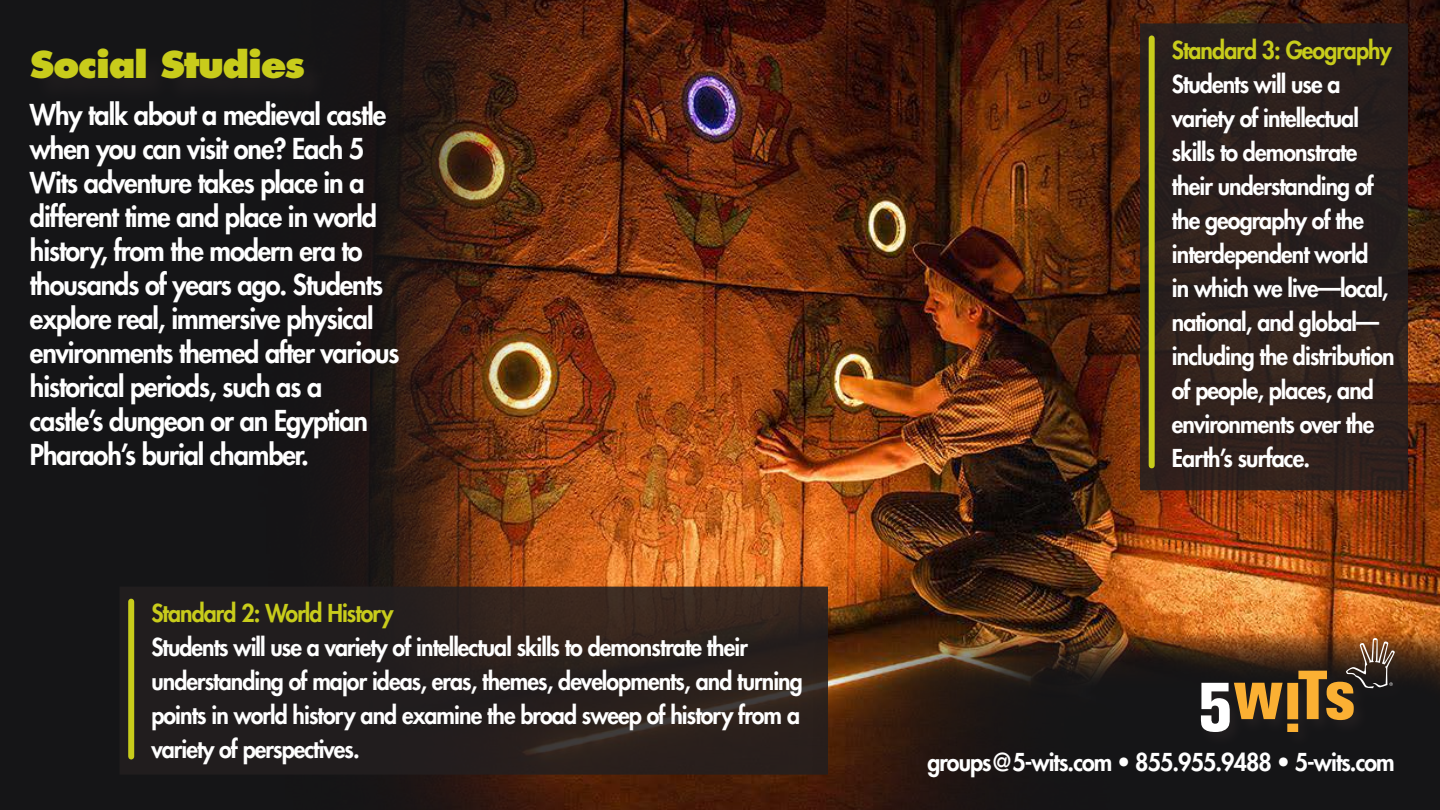
<style>
.page{position:relative;width:1440px;height:810px;background:#fff}
.page>*{position:absolute;margin:0;border:0;box-sizing:border-box;transform-origin:0 0}
.t1{font:800 36px "Futura";letter-spacing:-.04em;color:#c8cc1b}
.t2{font:800 28px/34px "Futura";letter-spacing:-.04em;color:#fff;scale:.96 1}
.t3{font:800 24px/34px "Futura";letter-spacing:-.04em;color:#fff;scale:.96 1}
.t4{font:800 24px "Futura";letter-spacing:-.04em;color:#c8cc1b;scale:.96 1}
</style>
<div class="page">
<img style="left:890px;top:0;width:550px;height:632px">
<img style="left:0;top:0;width:890px;height:809px">
<div style="left:31px;top:47px;width:300px;height:59px;background:#171618"></div>
<svg style="left:120px;top:586px;width:708px;height:188px;background:#28201d"></svg>
<div style="left:128px;top:601px;width:6px;height:155px;background:#c8cc1b"></div>
<svg style="left:1140px;top:23px;width:268px;height:467px;background:#2c201d"></svg>
<div style="left:1149px;top:38px;width:6px;height:427px;background:#c8cc1b"></div>
<img style="left:812px;top:632px;width:628px;height:177px">
<svg style="left:1198px;top:635px;width:213px;height:113px;background:#2a1f18"></svg>
<svg style="left:1201px;top:637px;width:194px;height:94px;background:#694d2e"></svg>
<p class="t1" style="left:30px;top:43px;width:277px">Social Studies</p>
<p class="t2" style="left:30px;top:97px;width:386px">Why talk about a medieval castle when you can visit one? Each 5<br>Wits adventure takes place in a different time and place in world history, from the modern era to thousands of years ago. Students explore real, immersive physical environments themed after various historical periods, such as a castle’s dungeon or an Egyptian<br>Pharaoh’s burial chamber.</p>
<p class="t4" style="left:151px;top:596px;width:254px">Standard 2: World History</p>
<p class="t3" style="left:151px;top:629px;width:680px">Students will use a variety of intellectual skills to demonstrate their understanding of major ideas, eras, themes, developments, and turning points in world history and examine the broad sweep of history from a variety of perspectives.</p>
<p class="t4" style="left:1172px;top:34px;width:231px">Standard 3: Geography</p>
<p class="t3" style="left:1172px;top:66px;width:233px">Students will use a variety of intellectual skills to demonstrate their understanding of the geography of the interdependent world<br>in which we live—local, national, and global— including the distribution of people, places, and environments over the<br>Earth’s surface.</p>
<p class="t3" style="left:927px;top:744px;width:488px">groups@5-wits.com • 855.955.9488 • 5-wits.com</p>
</div>
